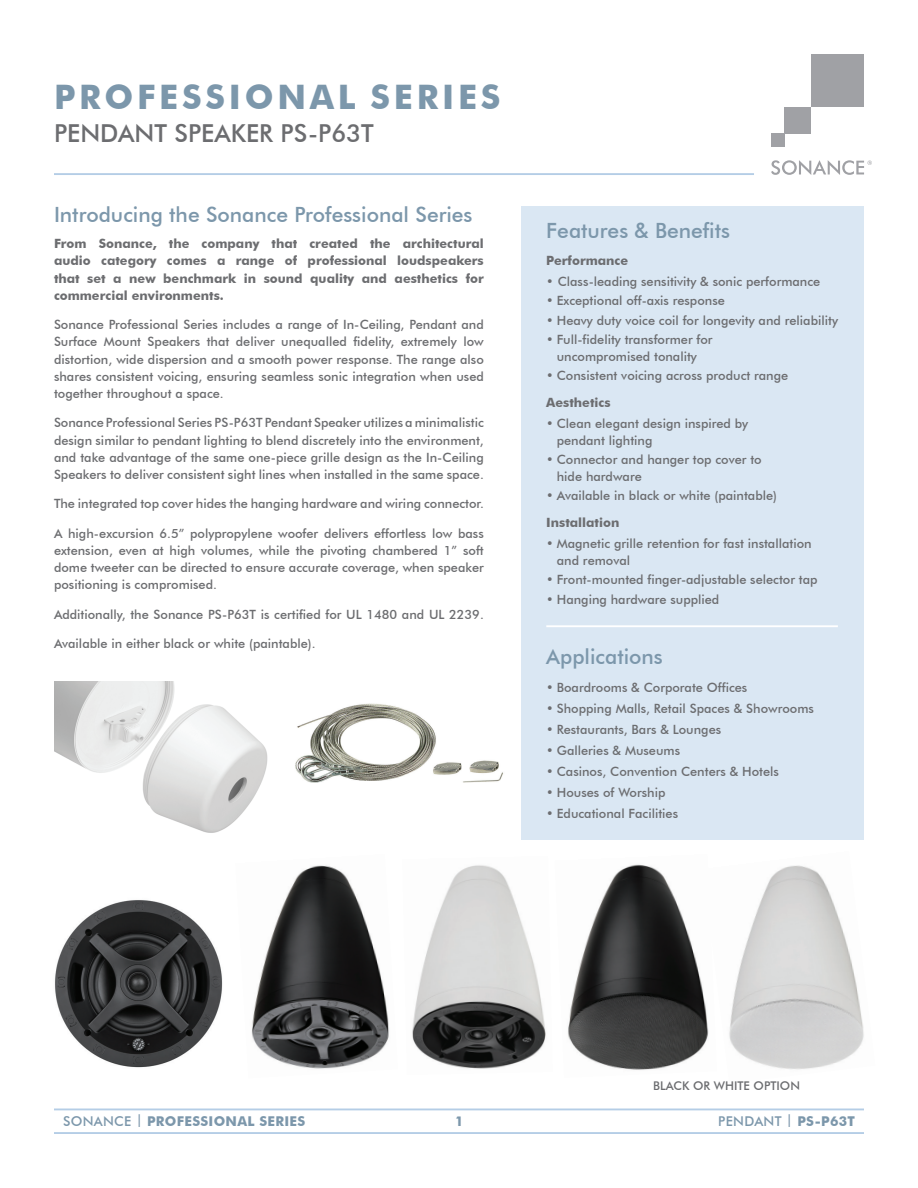
<style>
.page{position:relative;width:918px;height:1188px;background:#fff}
.page>*{position:absolute;margin:0;border:0;box-sizing:border-box;transform-origin:0 0}
.t1{font:700 33.75px "Futura BT";letter-spacing:.11em;color:#7c97ab}
.t2{font:500 24.75px "Futura BT";color:#6c6d70}
.t3{font:500 21px "Futura BT";color:#7c97ab}
.t4{font:700 13.5px "Futura BT";letter-spacing:.02em;color:#7c97ab}
.t5{font:500 13.5px "Futura BT";letter-spacing:.02em;color:#7c97ab}
.t6{font:500 12.75px/17.2px "Futura BT";color:#6c6d70}
.t7{font:700 12.75px/17.2px "Futura BT";color:#6c6d70;text-align:justify}
.t8{font:500 12px "Futura BT";color:#6c6d70}
.s1{font-weight:500}
.s2{font-weight:500;font-size:12.75px}
.s3{font-size:12.75px}
.s4{font-weight:700}
</style>
<div class="page">
<div style="left:521px;top:206px;width:343px;height:634px;background:#dae7f3"></div>
<img style="left:568px;top:864px;width:135px;height:206px">
<img style="left:251px;top:865px;width:138px;height:204px">
<img style="left:412px;top:865px;width:134px;height:204px">
<img style="left:55px;top:900px;width:168px;height:168px">
<img style="left:703px;top:865px;width:161px;height:205px">
<div style="left:811px;top:54px;width:53px;height:53px;background:#a0a1a5"></div>
<div style="left:772px;top:134px;width:13px;height:13px;background:#a0a1a5"></div>
<div style="left:785px;top:107px;width:26px;height:27px;background:#a0a1a5"></div>
<svg style="left:771px;top:160px;width:101px;height:15px"></svg>
<hr style="left:54px;top:173px;width:700px;height:2px;background:#b4cde6">
<hr style="left:546px;top:625px;width:292px;height:2px;background:#fff">
<hr style="left:54px;top:1109px;width:810px;height:1px;background:#b4cde6">
<hr style="left:54px;top:1132px;width:810px;height:2px;background:#b4cde6">
<img style="left:54px;top:681px;width:214px;height:152px">
<img style="left:295px;top:703px;width:208px;height:80px">
<h1 class="t1" style="left:54px;top:77px;width:448px">PROFESSIONAL SERIES</h1>
<h2 class="t2" style="left:54px;top:118px;width:321px">PENDANT SPEAKER PS-P63T</h2>
<h3 class="t3" style="left:54px;top:202px;width:420px">Introducing the Sonance Professional Series</h3>
<p class="t7" style="left:54px;top:235px;width:431px">From Sonance, the company that created the architectural audio category comes a range of professional loudspeakers that set a new benchmark in sound quality and aesthetics for commercial environments.</p>
<p class="t6" style="left:54px;top:316px;width:431px;text-align:justify">Sonance Professional Series includes a range of In-Ceiling, Pendant and Surface Mount Speakers that deliver unequalled fidelity, extremely low distortion, wide dispersion and a smooth power response. The range also shares consistent voicing, ensuring seamless sonic integration when used together throughout a space.</p>
<p class="t6" style="left:54px;top:414px;width:431px;text-align:justify">Sonance Professional Series PS-P63T Pendant Speaker utilizes a minimalistic design similar to pendant lighting to blend discretely into the environment, and take advantage of the same one-piece grille design as the In-Ceiling Speakers to deliver consistent sight lines when installed in the same space.</p>
<p class="t6" style="left:54px;top:495px;width:431px">The integrated top cover hides the hanging hardware and wiring connector.</p>
<p class="t6" style="left:54px;top:524px;width:431px;text-align:justify">A high-excursion 6.5” polypropylene woofer delivers effortless low bass extension, even at high volumes, while the pivoting chambered 1” soft dome tweeter can be directed to ensure accurate coverage, when speaker positioning is compromised.</p>
<p class="t6" style="left:54px;top:605px;width:431px">Additionally, the Sonance PS-P63T is certified for UL 1480 and UL 2239.</p>
<p class="t6" style="left:54px;top:635px;width:263px">Available in either black or white (paintable).</p>
<h3 class="t3" style="left:546px;top:217px;width:185px">Features &amp; Benefits</h3>
<p class="t7" style="left:546px;top:251px;width:83px">Performance</p>
<p class="t6" style="left:546px;top:272px;width:276px">• Class-leading sensitivity &amp; sonic performance</p>
<p class="t6" style="left:546px;top:292px;width:180px">• Exceptional off-axis response</p>
<p class="t6" style="left:546px;top:311px;width:293px">• Heavy duty voice coil for longevity and reliability</p>
<p class="t6" style="left:546px;top:331px;width:168px;line-height:16.5px;text-align:center">• Full-fidelity transformer for uncompromised tonality</p>
<p class="t6" style="left:546px;top:367px;width:244px">• Consistent voicing across product range</p>
<p class="t7" style="left:546px;top:394px;width:66px">Aesthetics</p>
<p class="t6" style="left:557px;top:415px;width:193px;line-height:16.5px;text-indent:-11px">• Clean elegant design inspired by pendant lighting</p>
<p class="t6" style="left:557px;top:451px;width:207px;line-height:16.5px;text-indent:-11px">• Connector and hanger top cover to hide hardware</p>
<p class="t6" style="left:546px;top:487px;width:232px">• Available in black or white (paintable)</p>
<p class="t7" style="left:546px;top:514px;width:75px">Installation</p>
<p class="t6" style="left:557px;top:535px;width:256px;line-height:16.5px;text-indent:-11px">• Magnetic grille retention for fast installation and removal</p>
<p class="t6" style="left:546px;top:571px;width:273px">• Front-mounted finger-adjustable selector tap</p>
<p class="t6" style="left:546px;top:590px;width:175px">• Hanging hardware supplied</p>
<h3 class="t3" style="left:546px;top:644px;width:118px">Applications</h3>
<p class="t6" style="left:546px;top:679px;width:203px">• Boardrooms &amp; Corporate Offices</p>
<p class="t6" style="left:546px;top:700px;width:269px">• Shopping Malls, Retail Spaces &amp; Showrooms</p>
<p class="t6" style="left:546px;top:721px;width:176px">• Restaurants, Bars &amp; Lounges</p>
<p class="t6" style="left:546px;top:742px;width:135px">• Galleries &amp; Museums</p>
<p class="t6" style="left:546px;top:763px;width:234px">• Casinos, Convention Centers &amp; Hotels</p>
<p class="t6" style="left:546px;top:784px;width:121px">• Houses of Worship</p>
<p class="t6" style="left:546px;top:805px;width:133px">• Educational Facilities</p>
<p class="t8" style="left:653px;top:1078px;width:148px">BLACK OR WHITE OPTION</p>
<p class="t4" style="left:63px;top:1113px;width:244px"><span class="s1">SONANCE</span> <span class="s2">|</span> PROFESSIONAL SERIES</p>
<p class="t4" style="left:455px;top:1113px;width:10px">1</p>
<p class="t5" style="left:718px;top:1113px;width:138px">PENDANT <span class="s3">|</span> <span class="s4">PS-P63T</span></p>
</div>
